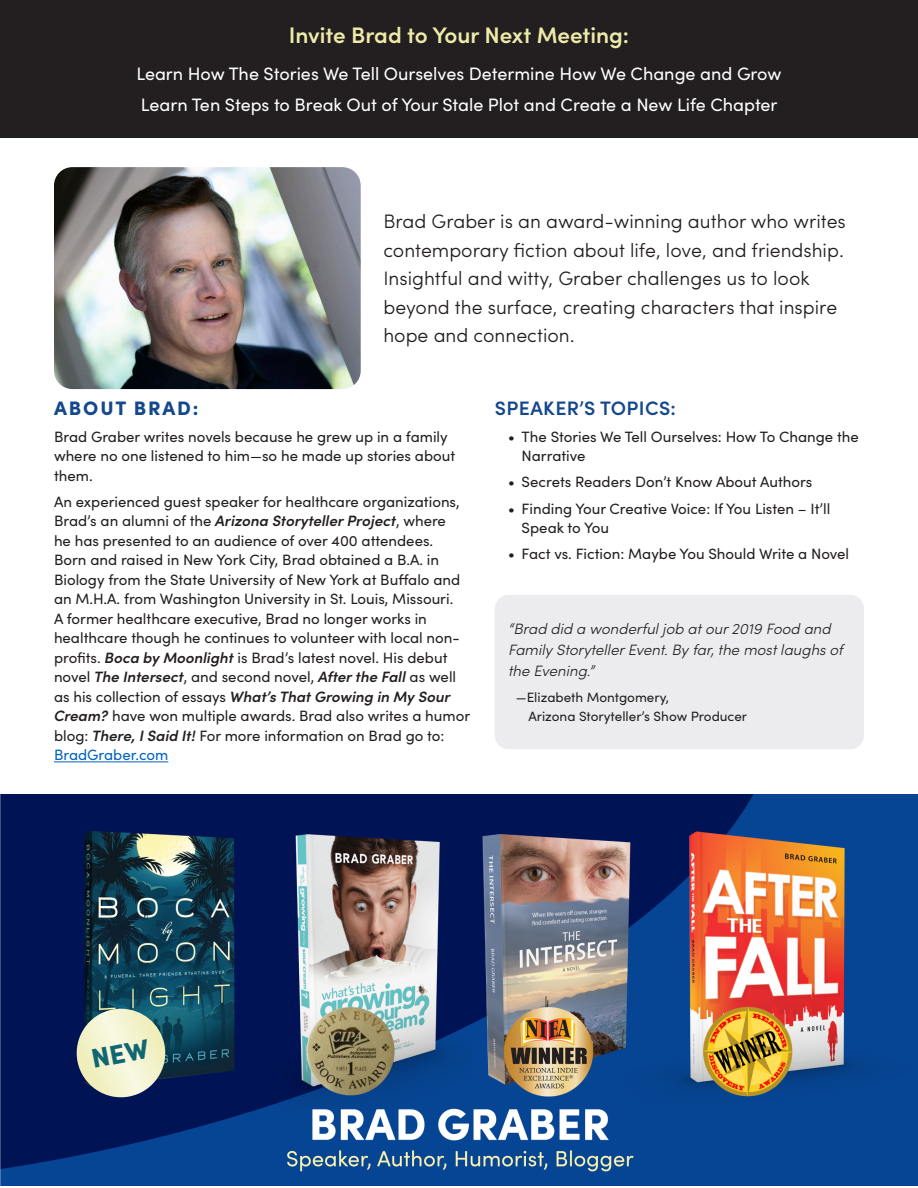
<style>
.page{position:relative;width:918px;height:1188px;background:#fff}
.page>*{position:absolute;margin:0;border:0;box-sizing:border-box;transform-origin:0 0}
.Body_copy{font:600 22.5px "Sofia Pro";color:#edeba9}
.Body_copy-2{font:300 19.5px/28.5px "Sofia Pro";color:#231f20}
.headline_2{font:600 19.5px "Sofia Pro";letter-spacing:.02em;color:#14488d}
.Headline{font:900 19.5px "Sofia Pro";letter-spacing:.095em;color:#14488d}
.Body_copy-3{font:18px "Sofia Pro";color:#fff}
.Body_copy-4{font:15px/19.5px "Sofia Pro";color:#231f20}
.quote{font:italic 300 15px/21px "Sofia Pro";color:#231f20}
.quote_name{font:13.5px/19.5px "Sofia Pro";color:#231f20}
.s1{font-weight:600;font-style:italic}
.s2{color:#0563c1}
</style>
<div class="page">
<hr style="left:54px;top:761px;width:114px;height:1px;background:#0563c1">
<div style="left:0;top:0;width:918px;height:138px;background:#231f20"></div>
<img style="left:54px;top:167px;width:307px;height:222px">
<div style="left:495px;top:595px;width:369px;height:154px;background:#ececee;border-radius:14px"></div>
<img style="left:0;top:795px;width:918px;height:390px">
<svg style="left:73px;top:1009px;width:96px;height:92px;background:#abb5aa"></svg>
<p class="Body_copy" style="left:289px;top:18px;width:342px">Invite Brad to Your Next Meeting:</p>
<p class="Body_copy-3" style="left:136px;top:61px;width:647px">Learn How The Stories We Tell Ourselves Determine How We Change and Grow</p>
<p class="Body_copy-3" style="left:141px;top:92px;width:638px">Learn Ten Steps to Break Out of Your Stale Plot and Create a New Life Chapter</p>
<p class="Body_copy-2" style="left:383px;top:206px;width:464px">Brad Graber is an award-winning author who writes contemporary fiction about life, love, and friendship.<br>Insightful and witty, Graber challenges us to look beyond the surface, creating characters that inspire hope and connection.</p>
<p class="Headline" style="left:54px;top:393px;width:146px">ABOUT BRAD:</p>
<p class="Body_copy-4" style="left:54px;top:426px;width:403px">Brad Graber writes novels because he grew up in a family where no one listened to him—so he made up stories about them.</p>
<p class="Body_copy-4" style="left:54px;top:491px;width:418px">An experienced guest speaker for healthcare organizations, Brad’s an alumni of the <span class="s1">Arizona Storyteller Project</span>, where<br>he has presented to an audience of over 400 attendees.<br>Born and raised in New York City, Brad obtained a B.A. in Biology from the State University of New York at Buffalo and an M.H.A. from Washington University in St. Louis, Missouri.<br>A former healthcare executive, Brad no longer works in healthcare though he continues to volunteer with local non&shy;profits. <span class="s1">Boca by Moonlight</span> is Brad’s latest novel. His debut novel <span class="s1">The Intersect</span>, and second novel, <span class="s1">After the Fall</span> as well as his collection of essays <span class="s1">What’s That Growing in My Sour Cream?</span> have won multiple awards. Brad also writes a humor blog: <span class="s1">There, I Said It!</span> For more information on Brad go to:<br><span class="s2">BradGraber.com</span></p>
<p class="headline_2" style="left:495px;top:394px;width:183px">SPEAKER’S TOPICS:</p>
<p class="Body_copy-4" style="left:522px;top:426px;width:339px;text-indent:-14px">• The Stories We Tell Ourselves: How To Change the<br>Narrative</p>
<p class="Body_copy-4" style="left:508px;top:472px;width:306px">• Secrets Readers Don’t Know About Authors</p>
<p class="Body_copy-4" style="left:522px;top:498px;width:310px;text-indent:-14px">• Finding Your Creative Voice: If You Listen – It’ll<br>Speak to You</p>
<p class="Body_copy-4" style="left:508px;top:544px;width:343px">• Fact vs. Fiction: Maybe You Should Write a Novel</p>
<p class="quote" style="left:508px;top:617px;width:336px">“Brad did a wonderful job at our 2019 Food and<br>Family Storyteller Event. By far, the most laughs of the Evening.”</p>
<p class="quote_name" style="left:528px;top:687px;width:220px;text-indent:-12px">—Elizabeth Montgomery,<br>Arizona Storyteller’s Show Producer</p>
</div>
